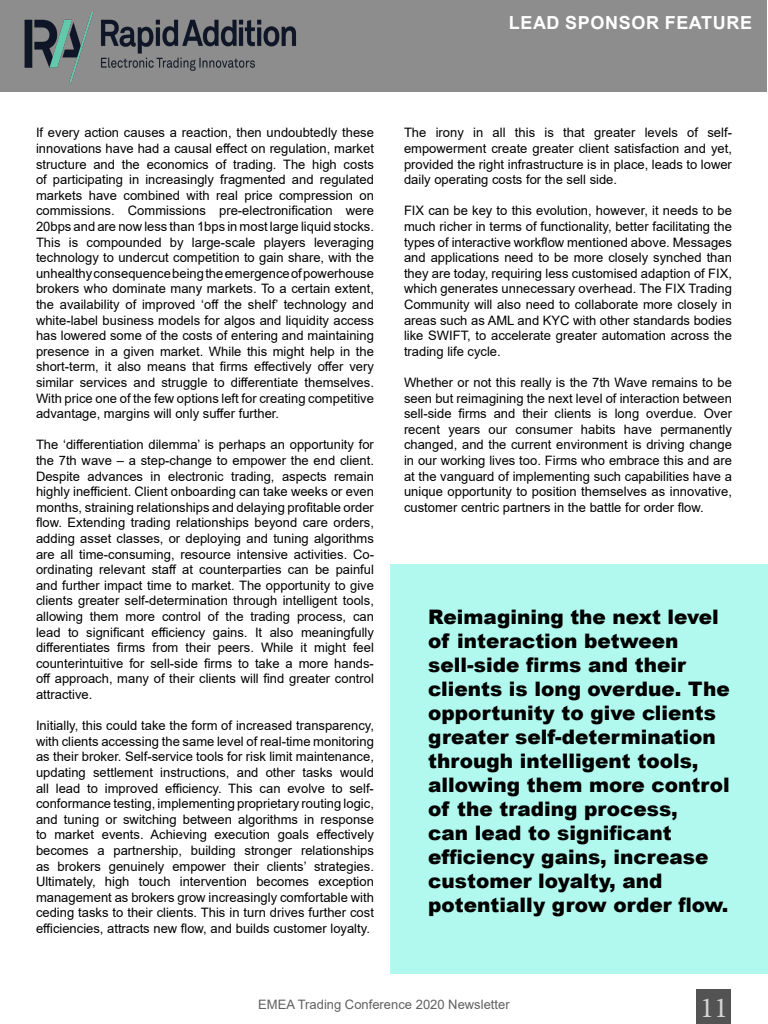
<style>
.page{position:relative;width:768px;height:1024px;background:#fff}
.page>*{position:absolute;margin:0;border:0;box-sizing:border-box;transform-origin:0 0}
.t1{font:29px "Minion Pro";color:#d6d4d5}
.t2{font:900 20px/24px "Arial";color:#000}
.Subheader{font:700 18px "Arial";letter-spacing:.035em;color:#fff}
.t3{font:13px/15.6px "Arial";color:#000;text-align:justify}
.t4{font:13px "Arial";color:#616161}
</style>
<div class="page">
<div style="left:696px;top:989px;width:36px;height:35px;background:#535353"></div>
<div style="left:390px;top:564px;width:378px;height:410px;background:#b1f9ee"></div>
<div style="left:0;top:0;width:768px;height:92px;background:#8d8d8d"></div>
<img style="left:24px;top:12px;width:272px;height:72px">
<p class="Subheader" style="left:509px;top:10px;width:245px">LEAD SPONSOR FEATURE</p>
<p class="t3" style="left:36px;top:125px;width:339px">If every action causes a reaction, then undoubtedly these innovations have had a causal effect on regulation, market structure and the economics of trading. The high costs of participating in increasingly fragmented and regulated markets have combined with real price compression on commissions. Commissions pre-electronification were 20bps and are now less than 1bps in most large liquid stocks.<br>This is compounded by large-scale players leveraging technology to undercut competition to gain share, with the unhealthy consequence being the emergence of powerhouse brokers who dominate many markets. To a certain extent, the availability of improved ‘off the shelf’ technology and white-label business models for algos and liquidity access has lowered some of the costs of entering and maintaining presence in a given market. While this might help in the short-term, it also means that firms effectively offer very similar services and struggle to differentiate themselves.<br>With price one of the few options left for creating competitive advantage, margins will only suffer further.</p>
<p class="t3" style="left:36px;top:437px;width:339px">The ‘differentiation dilemma’ is perhaps an opportunity for the 7th wave – a step-change to empower the end client.<br>Despite advances in electronic trading, aspects remain highly inefficient. Client onboarding can take weeks or even months, straining relationships and delaying profitable order flow. Extending trading relationships beyond care orders, adding asset classes, or deploying and tuning algorithms are all time-consuming, resource intensive activities. Co&shy;ordinating relevant staff at counterparties can be painful and further impact time to market. The opportunity to give clients greater self-determination through intelligent tools, allowing them more control of the trading process, can lead to significant efficiency gains. It also meaningfully differentiates firms from their peers. While it might feel counterintuitive for sell-side firms to take a more hands&shy;off approach, many of their clients will find greater control attractive.</p>
<p class="t3" style="left:36px;top:718px;width:340px">Initially, this could take the form of increased transparency, with clients accessing the same level of real-time monitoring as their broker. Self-service tools for risk limit maintenance, updating settlement instructions, and other tasks would all lead to improved efficiency. This can evolve to self&shy;conformance testing, implementing proprietary routing logic, and tuning or switching between algorithms in response to market events. Achieving execution goals effectively becomes a partnership, building stronger relationships as brokers genuinely empower their clients’ strategies.<br>Ultimately, high touch intervention becomes exception management as brokers grow increasingly comfortable with ceding tasks to their clients. This in turn drives further cost efficiencies, attracts new flow, and builds customer loyalty.</p>
<p class="t3" style="left:404px;top:125px;width:330px">The irony in all this is that greater levels of self&shy;empowerment create greater client satisfaction and yet, provided the right infrastructure is in place, leads to lower daily operating costs for the sell side.</p>
<p class="t3" style="left:404px;top:203px;width:330px">FIX can be key to this evolution, however, it needs to be much richer in terms of functionality, better facilitating the types of interactive workflow mentioned above. Messages and applications need to be more closely synched than they are today, requiring less customised adaption of FIX, which generates unnecessary overhead. The FIX Trading Community will also need to collaborate more closely in areas such as AML and KYC with other standards bodies like SWIFT, to accelerate greater automation across the trading life cycle.</p>
<p class="t3" style="left:404px;top:375px;width:330px">Whether or not this really is the 7th Wave remains to be seen but reimagining the next level of interaction between sell-side firms and their clients is long overdue. Over recent years our consumer habits have permanently changed, and the current environment is driving change in our working lives too. Firms who embrace this and are at the vanguard of implementing such capabilities have a unique opportunity to position themselves as innovative, customer centric partners in the battle for order flow.</p>
<p class="t2" style="left:428px;top:604px;width:303px">Reimagining the next level of interaction between sell-side firms and their clients is long overdue. The opportunity to give clients greater self-determination through intelligent tools, allowing them more control of the trading process,<br>can lead to significant efficiency gains, increase customer loyalty, and potentially grow order flow.</p>
<p class="t4" style="left:258px;top:995px;width:253px">EMEA Trading Conference 2020 Newsletter</p>
<h1 class="t1" style="left:700px;top:988px;width:29px">11</h1>
</div>
